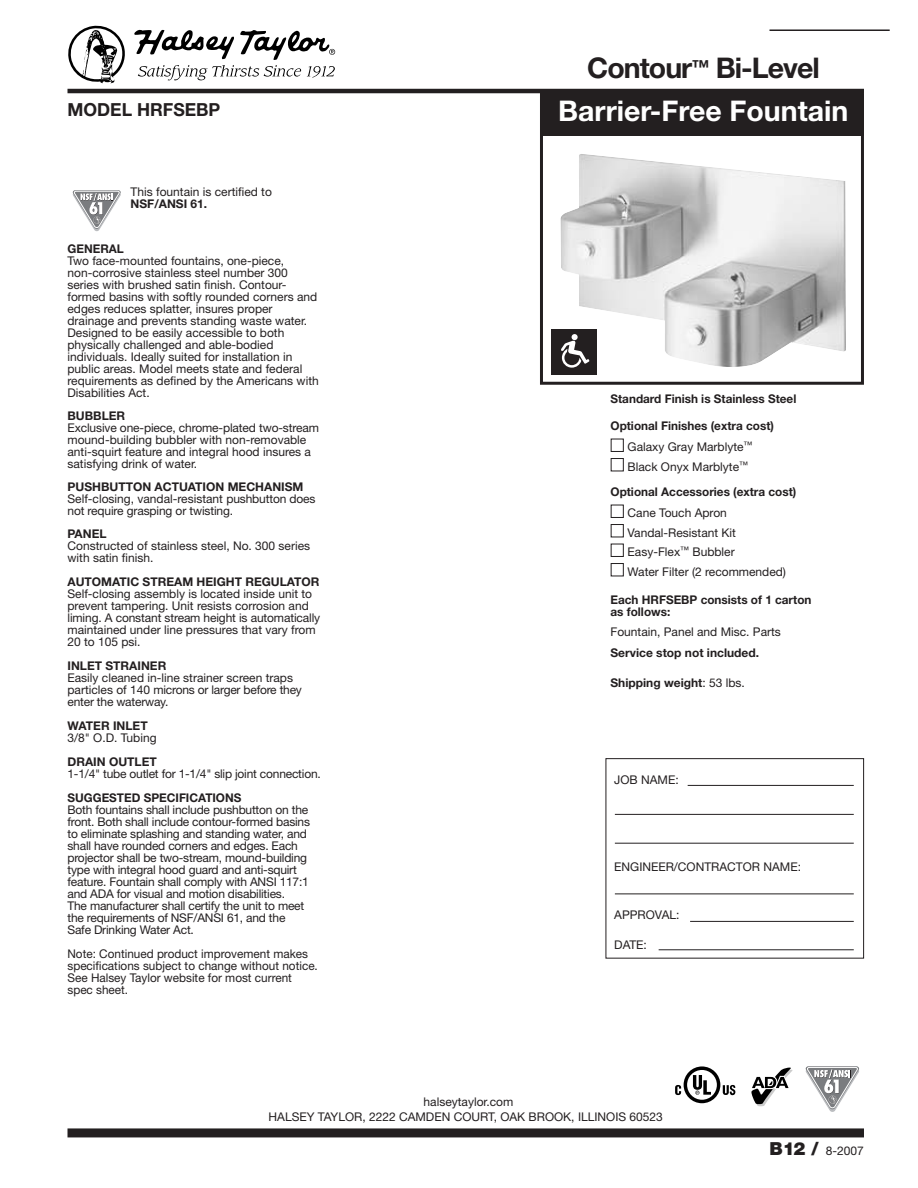
<style>
.page{position:relative;width:918px;height:1188px;background:#fff}
.page>*{position:absolute;margin:0;border:0;box-sizing:border-box;transform-origin:0 0}
.t1{font:700 28.5px "Helvetica Neue";color:#fff}
.t2{font:700 28.5px "Helvetica Neue";letter-spacing:-.035em;color:#231f20}
.t3{font:700 18px "Helvetica Neue";color:#231f20}
.t4{font:12px/12px "Helvetica Neue";color:#231f20}
.t5{font:700 12px/25.5px "Helvetica Neue";color:#231f20}
.s1{color:#fff}
.s2{font-weight:400}
.s3{font-weight:900;font-size:18px}
</style>
<div class="page">
<div style="left:68px;top:1128px;width:796px;height:9px;background:#231f20"></div>
<svg style="left:68px;top:25px;width:57px;height:59px"></svg>
<svg style="left:134px;top:29px;width:201px;height:51px"></svg>
<hr style="left:68px;top:89px;width:796px;height:4px;background:#231f20">
<div style="left:551px;top:329px;width:45px;height:45px;background:#231f20"></div>
<img style="left:560px;top:154px;width:286px;height:213px">
<svg style="left:73px;top:190px;width:48px;height:41px"></svg>
<div style="left:540px;top:92px;width:324px;height:293px;border:3px solid #231f20"></div>
<div style="left:543px;top:94px;width:321px;height:42px;background:#231f20"></div>
<svg style="left:675px;top:1066px;width:60px;height:37px"></svg>
<svg style="left:751px;top:1068px;width:42px;height:38px"></svg>
<svg style="left:806px;top:1066px;width:53px;height:46px"></svg>
<div style="left:606px;top:758px;width:258px;height:201px;border:1px solid #231f20"></div>
<hr style="left:688px;top:785px;width:166px;height:1px;background:#231f20">
<hr style="left:615px;top:843px;width:239px;height:1px;background:#231f20">
<hr style="left:615px;top:814px;width:239px;height:1px;background:#231f20">
<hr style="left:615px;top:894px;width:239px;height:1px;background:#231f20">
<hr style="left:690px;top:921px;width:164px;height:1px;background:#231f20">
<hr style="left:659px;top:949px;width:195px;height:1px;background:#231f20">
<hr style="left:770px;top:29px;width:120px;height:2px;background:#231f20">
<h1 class="t2" style="left:587px;top:57px;width:234px">Contour<sup>™</sup> Bi-Level</h1>
<h2 class="t3" style="left:67px;top:103px;width:154px">MODEL HRFSEBP</h2>
<h1 class="t1" style="left:558px;top:101px;width:292px">Barrier-Free Fountain</h1>
<p class="t4" style="left:131px;top:187px;width:143px">This fountain is certified to</p>
<p class="t5" style="left:131px;top:193px;width:78px">NSF/ANSI 61.</p>
<p class="t5" style="left:68px;top:238px;width:58px">GENERAL</p>
<p class="t4" style="left:68px;top:256px;width:253px">Two face-mounted fountains, one-piece, non-corrosive stainless steel number 300 series with brushed satin finish. Contour&shy;formed basins with softly rounded corners and edges reduces splatter, insures proper drainage and prevents standing waste water.<br>Designed to be easily accessible to both physically challenged and able-bodied individuals. Ideally suited for installation in public areas. Model meets state and federal requirements as defined by the Americans with Disabilities Act.</p>
<p class="t5" style="left:68px;top:404px;width:59px">BUBBLER</p>
<p class="t4" style="left:68px;top:423px;width:253px">Exclusive one-piece, chrome-plated two-stream mound-building bubbler with non-removable anti-squirt feature and integral hood insures a satisfying drink of water.</p>
<p class="t5" style="left:68px;top:475px;width:237px">PUSHBUTTON ACTUATION MECHANISM</p>
<p class="t4" style="left:68px;top:494px;width:250px">Self-closing, vandal-resistant pushbutton does not require grasping or twisting.</p>
<p class="t5" style="left:68px;top:522px;width:41px">PANEL</p>
<p class="t4" style="left:68px;top:541px;width:244px">Constructed of stainless steel, No. 300 series with satin finish.</p>
<p class="t5" style="left:68px;top:570px;width:254px">AUTOMATIC STREAM HEIGHT REGULATOR</p>
<p class="t4" style="left:68px;top:589px;width:254px">Self-closing assembly is located inside unit to prevent tampering. Unit resists corrosion and liming. A constant stream height is automatically maintained under line pressures that vary from 20 to 105 psi.</p>
<p class="t5" style="left:68px;top:654px;width:100px">INLET STRAINER</p>
<p class="t4" style="left:68px;top:673px;width:236px">Easily cleaned in-line strainer screen traps particles of 140 microns or larger before they enter the waterway.</p>
<p class="t5" style="left:68px;top:714px;width:82px">WATER INLET</p>
<p class="t4" style="left:68px;top:733px;width:91px">3/8" O.D. Tubing</p>
<p class="t5" style="left:68px;top:750px;width:91px">DRAIN OUTLET</p>
<p class="t4" style="left:68px;top:769px;width:255px">1-1/4" tube outlet for 1-1/4" slip joint connection.</p>
<p class="t5" style="left:68px;top:786px;width:175px">SUGGESTED SPECIFICATIONS</p>
<p class="t4" style="left:68px;top:805px;width:244px">Both fountains shall include pushbutton on the front. Both shall include contour-formed basins to eliminate splashing and standing water, and shall have rounded corners and edges. Each projector shall be two-stream, mound-building type with integral hood guard and anti-squirt feature. Fountain shall comply with ANSI 117:1 and ADA for visual and motion disabilities.<br>The manufacturer shall certify the unit to meet the requirements of NSF/ANSI 61, and the Safe Drinking Water Act.</p>
<p class="t4" style="left:68px;top:949px;width:252px">Note: Continued product improvement makes specifications subject to change without notice.<br>See Halsey Taylor website for most current spec sheet.</p>
<p class="t4" style="left:424px;top:1097px;width:91px">halseytaylor.com</p>
<p class="t5" style="left:611px;top:388px;width:187px">Standard Finish is Stainless Steel</p>
<p class="t5" style="left:611px;top:415px;width:165px">Optional Finishes (extra cost)</p>
<p class="t4" style="left:611px;top:442px;width:143px"><span class="s1">■</span> Galaxy Gray Marblyte<sup>™</sup></p>
<p class="t5" style="left:611px;top:455px;width:187px"><span class="s1">■</span> <span class="s2">Black Onyx Marblyte</span><sup>™<br></sup>Optional Accessories (extra cost)</p>
<p class="t4" style="left:611px;top:508px;width:118px"><span class="s1">■</span> Cane Touch Apron</p>
<p class="t4" style="left:611px;top:528px;width:127px"><span class="s1">■</span> Vandal-Resistant Kit</p>
<p class="t4" style="left:611px;top:547px;width:126px"><span class="s1">■</span> Easy-Flex<sup>™</sup> Bubbler</p>
<p class="t4" style="left:611px;top:567px;width:177px"><span class="s1">■</span> Water Filter (2 recommended)</p>
<p class="t5" style="left:611px;top:595px;width:202px;line-height:12px">Each HRFSEBP consists of 1 carton as follows:</p>
<p class="t4" style="left:611px;top:627px;width:172px">Fountain, Panel and Misc. Parts</p>
<p class="t5" style="left:611px;top:641px;width:150px">Service stop not included.</p>
<p class="t5" style="left:611px;top:671px;width:136px">Shipping weight<span class="s2">: 53 lbs.</span></p>
<p class="t4" style="left:614px;top:775px;width:66px">JOB NAME:</p>
<p class="t4" style="left:614px;top:862px;width:188px">ENGINEER/CONTRACTOR NAME:</p>
<p class="t4" style="left:614px;top:910px;width:67px">APPROVAL:</p>
<p class="t4" style="left:614px;top:940px;width:34px">DATE:</p>
<p class="t4" style="left:269px;top:1112px;width:396px">HALSEY TAYLOR, 2222 CAMDEN COURT, OAK BROOK, ILLINOIS 60523</p>
<p class="t4" style="left:770px;top:1146px;width:96px"><span class="s3">B12 /</span> 8-2007</p>
</div>
